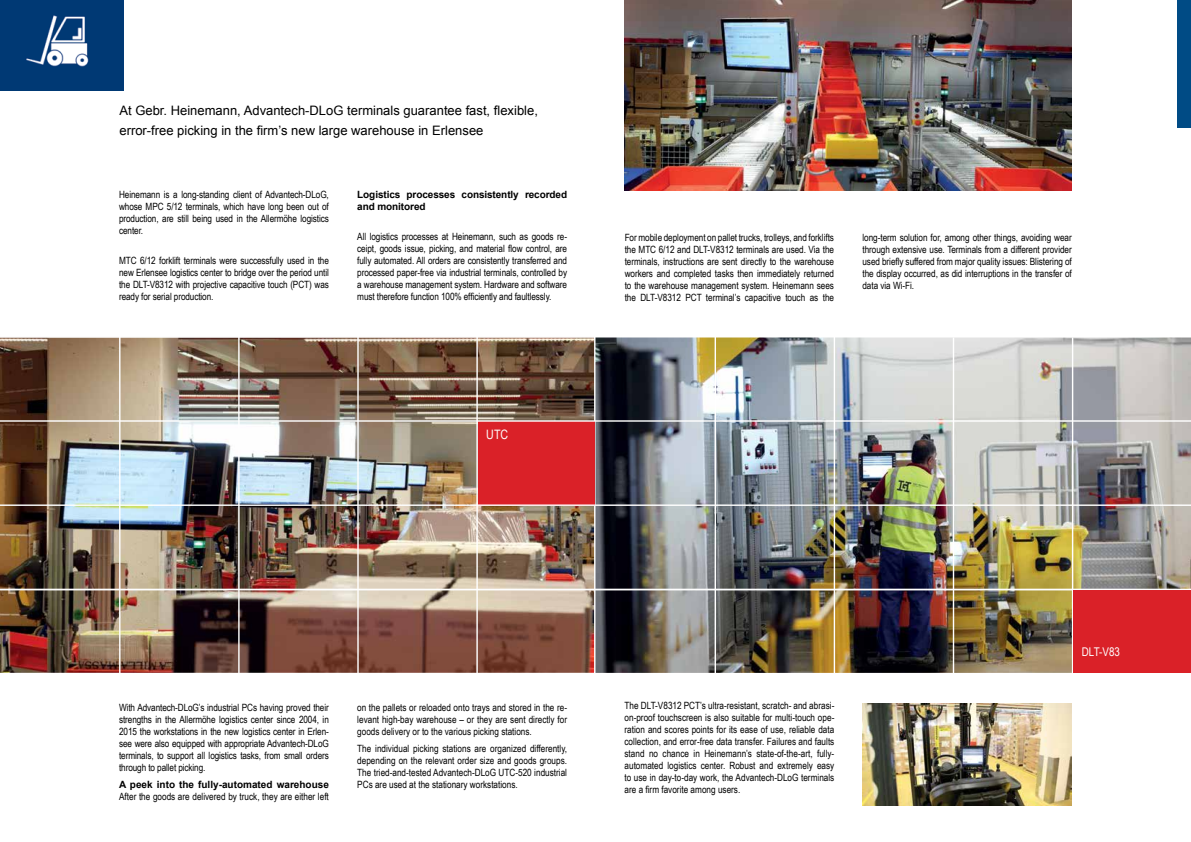
<style>
.page{position:relative;width:1191px;height:842px;background:#fff}
.page>*{position:absolute;margin:0;border:0;box-sizing:border-box;transform-origin:0 0}
.t1{font:13px/20px "Arial";color:#000}
.t2{font:13px "Arial Narrow";color:#fff}
.t3{font:12px "Arial Narrow";color:#fff}
.t4{font:10px/12px "Arial Narrow";letter-spacing:-.005em;color:#000;text-align:justify}
.t5{font:700 10px/12px "Arial";letter-spacing:-.01em;color:#000}
</style>
<div class="page">
<img style="left:595px;top:337px;width:596px;height:336px">
<img style="left:0;top:337px;width:595px;height:336px">
<div style="left:478px;top:421px;width:116px;height:85px;background:#da2128"></div>
<hr style="left:119px;top:0;width:1px;height:842px;background:#fff">
<hr style="left:238px;top:0;width:2px;height:842px;background:#fff">
<hr style="left:357px;top:0;width:2px;height:842px;background:#fff">
<hr style="left:476px;top:0;width:2px;height:842px;background:#fff">
<hr style="left:0;top:420px;width:1191px;height:2px;background:#fff">
<hr style="left:0;top:504px;width:1191px;height:2px;background:#fff">
<hr style="left:0;top:589px;width:1191px;height:1px;background:#fff">
<hr style="left:714px;top:0;width:2px;height:842px;background:#fff">
<hr style="left:833px;top:0;width:2px;height:842px;background:#fff">
<hr style="left:952px;top:337px;width:2px;height:505px;background:#fff">
<hr style="left:1071px;top:337px;width:2px;height:505px;background:#fff">
<img style="left:862px;top:703px;width:209px;height:103px">
<img style="left:624px;top:0;width:447px;height:191px">
<div style="left:1073px;top:590px;width:118px;height:83px;background:#da2128"></div>
<div style="left:1177px;top:0;width:14px;height:128px;background:#004b85"></div>
<img style="left:0;top:0;width:124px;height:91px">
<h1 class="t1" style="left:119px;top:101px;width:420px">At Gebr. Heinemann, Advantech-DLoG terminals guarantee fast, flexible, error-free picking in the firm’s new large warehouse in Erlensee</h1>
<p class="t4" style="left:119px;top:188px;width:211px">Heinemann is a long-standing client of Advantech-DLoG, whose MPC 5/12 terminals, which have long been out of production, are still being used in the Allermöhe logistics center.</p>
<p class="t4" style="left:119px;top:254px;width:211px">MTC 6/12 forklift terminals were successfully used in the new Erlensee logistics center to bridge over the period until the DLT-V8312 with projective capacitive touch (PCT) was ready for serial production.</p>
<p class="t5" style="left:357px;top:189px;width:211px">Logistics processes consistently recorded and monitored</p>
<p class="t4" style="left:357px;top:230px;width:211px">All logistics processes at Heinemann, such as goods re&shy;ceipt, goods issue, picking, and material flow control, are fully automated. All orders are consistently transferred and processed paper-free via industrial terminals, controlled by a warehouse management system. Hardware and software must therefore function 100% efficiently and faultlessly.</p>
<p class="t4" style="left:624px;top:231px;width:211px">For mobile deployment on pallet trucks, trolleys, and forklifts the MTC 6/12 and DLT-V8312 terminals are used. Via the terminals, instructions are sent directly to the warehouse workers and completed tasks then immediately returned to the warehouse management system. Heinemann sees the DLT-V8312 PCT terminal’s capacitive touch as the</p>
<p class="t4" style="left:862px;top:231px;width:211px">long-term solution for, among other things, avoiding wear through extensive use. Terminals from a different provider used briefly suffered from major quality issues: Blistering of the display occurred, as did interruptions in the transfer of data via Wi-Fi.</p>
<h1 class="t2" style="left:486px;top:425px;width:23px">UTC</h1>
<p class="t4" style="left:119px;top:701px;width:211px">With Advantech-DLoG’s industrial PCs having proved their strengths in the Allermöhe logistics center since 2004, in 2015 the workstations in the new logistics center in Erlen&shy;see were also equipped with appropriate Advantech-DLoG terminals, to support all logistics tasks, from small orders through to pallet picking.</p>
<p class="t5" style="left:119px;top:779px;width:211px">A peek into the fully-automated warehouse</p>
<p class="t4" style="left:119px;top:790px;width:211px">After the goods are delivered by truck, they are either left</p>
<p class="t4" style="left:357px;top:701px;width:211px">on the pallets or reloaded onto trays and stored in the re&shy;levant high-bay warehouse – or they are sent directly for goods delivery or to the various picking stations.</p>
<p class="t4" style="left:357px;top:742px;width:211px">The individual picking stations are organized differently, depending on the relevant order size and goods groups.<br>The tried-and-tested Advantech-DLoG UTC-520 industrial PCs are used at the stationary workstations.</p>
<p class="t4" style="left:624px;top:699px;width:211px">The DLT-V8312 PCT’s ultra-resistant, scratch- and abrasi&shy;on-proof touchscreen is also suitable for multi-touch ope&shy;ration and scores points for its ease of use, reliable data collection, and error-free data transfer. Failures and faults stand no chance in Heinemann’s state-of-the-art, fully&shy;automated logistics center. Robust and extremely easy to use in day-to-day work, the Advantech-DLoG terminals are a firm favorite among users.</p>
<p class="t3" style="left:1081px;top:643px;width:40px">DLT-V83</p>
</div>
